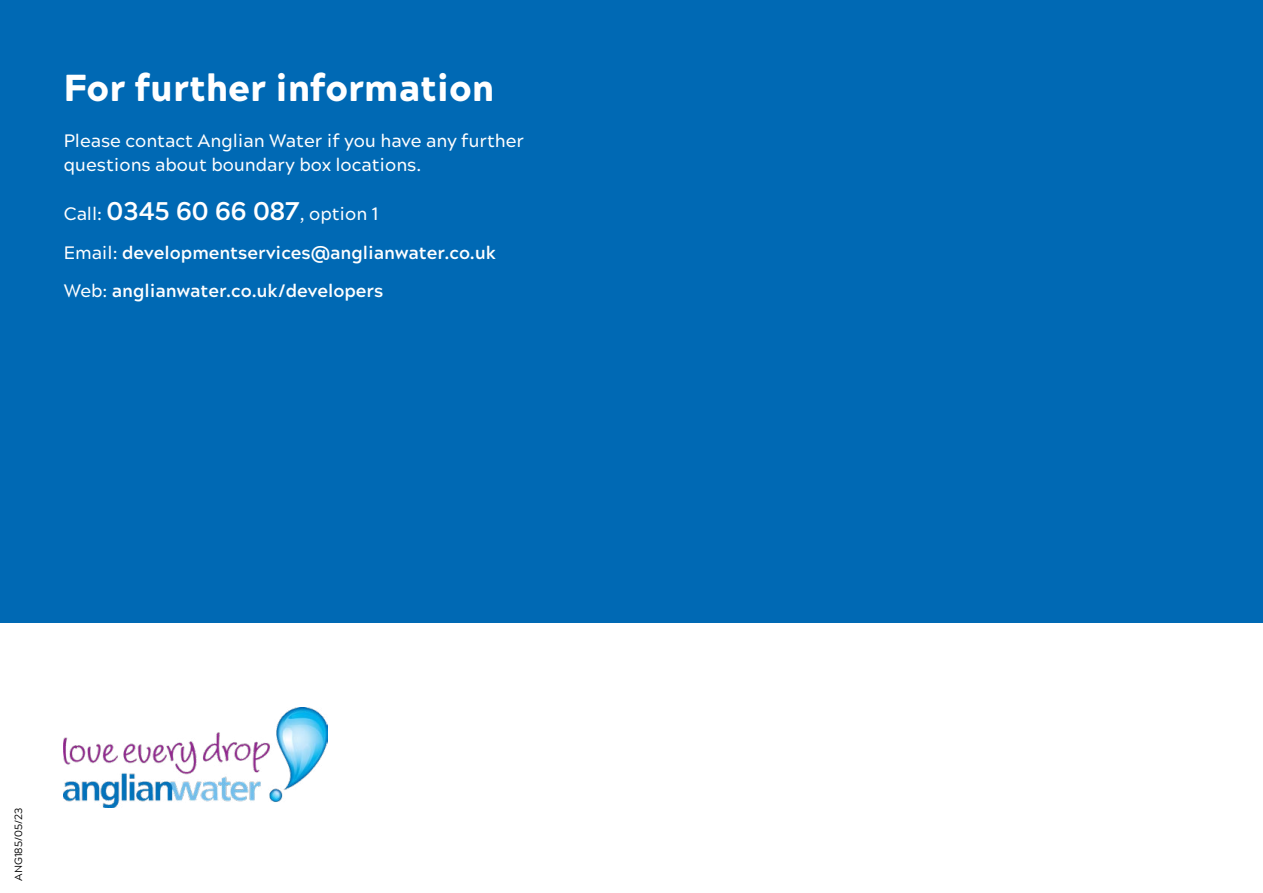
<style>
.page{position:relative;width:1263px;height:893px;background:#fff}
.page>*{position:absolute;margin:0;border:0;box-sizing:border-box;transform-origin:0 0}
.t1{font:900 37.5px "Acherus Grotesque";color:#fff}
.t2{font:700 18px/38.5px "Acherus Grotesque";color:#fff}
.t3{font:500 18px/24px "Acherus Grotesque";color:#fff}
.t4{font:10.5px "Acherus Grotesque";color:#000}
.s1{font-weight:500}
.s2{font-size:25.5px}
</style>
<div class="page">
<div style="left:0;top:0;width:1263px;height:622px;background:#0069b4"></div>
<img style="left:64px;top:707px;width:263px;height:101px">
<h1 class="t1" style="left:64px;top:56px;width:432px">For further information</h1>
<p class="t3" style="left:64px;top:127px;width:462px">Please contact Anglian Water if you have any further questions about boundary box locations.</p>
<p class="t2" style="left:64px;top:193px;width:434px"><span class="s1">Call:</span> <span class="s2">0345 60 66 087</span><span class="s1">, option 1<br>Email:</span> developmentservices@anglianwater.co.uk<br><span class="s1">Web:</span> anglianwater.co.uk/developers</p>
<p class="t4" style="left:10px;top:881px;width:74px;rotate:-90deg">ANG185/05/23</p>
</div>
